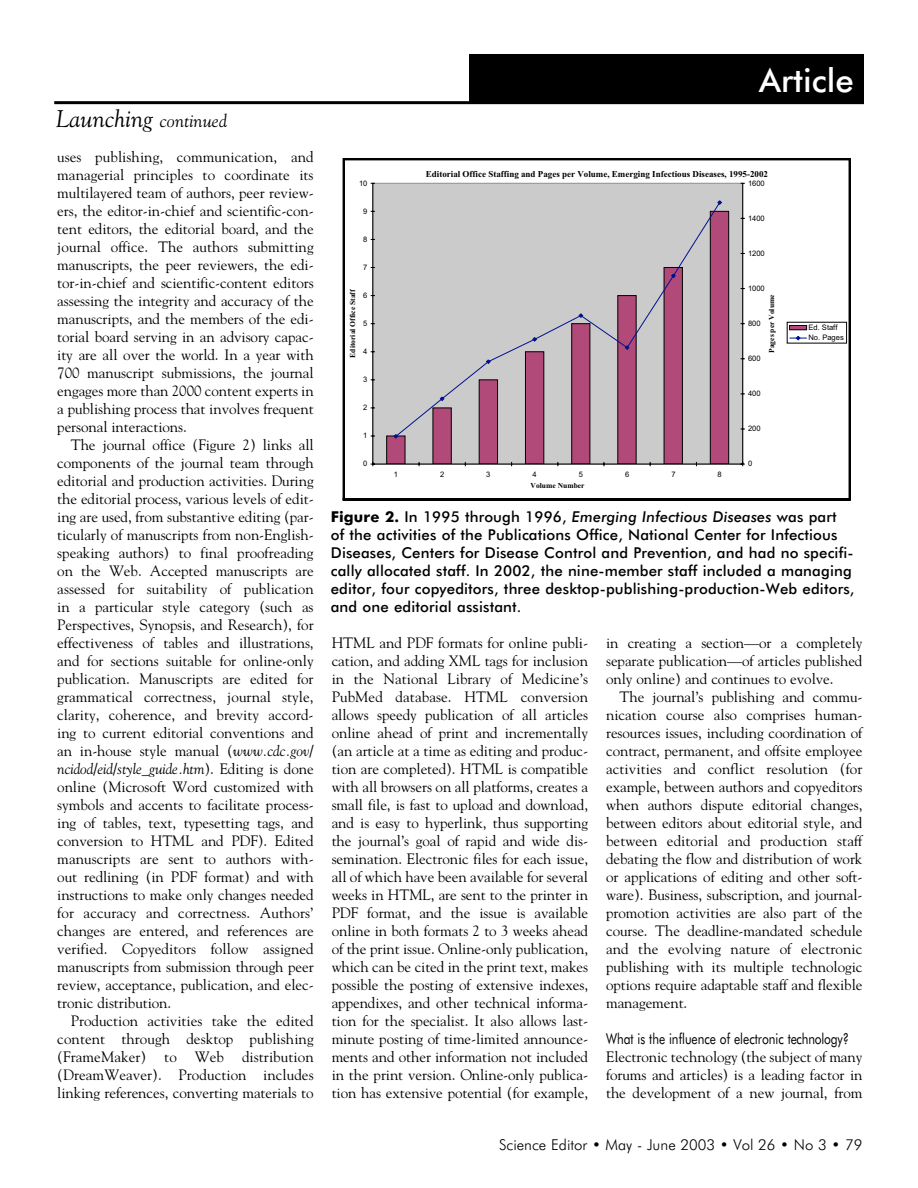
<style>
.page{position:relative;width:918px;height:1188px;background:#fff}
.page>*{position:absolute;margin:0;border:0;box-sizing:border-box;transform-origin:0 0}
.t1{font:500 33px "Futura BT";color:#fff}
.t2{font:italic 24px "Goudy";letter-spacing:.01em;color:#000}
.t3{font:15px/18px "Goudy";letter-spacing:-.005em;color:#000;text-align:justify}
.t4{font:500 15px/18px "Futura BT";letter-spacing:.01em;color:#000}
.t5{font:15px "Futura BT";color:#000;scale:.8 1}
.t6{font:300 15px "Futura BT";color:#000}
.t7{font:700 9px "Times New Roman";color:#000}
.t8{font:7.5px/10.5px "Arial";color:#000}
.t9{font:700 7.5px "Times New Roman";color:#000}
.s1{font-size:18px}
.s2{font-style:italic}
.s3{font-weight:700}
</style>
<div class="page">
<hr style="left:54px;top:101px;width:810px;height:3px;background:#000">
<svg style="left:343px;top:158px;width:508px;height:340px"></svg>
<div style="left:470px;top:54px;width:394px;height:50px;background:#000"></div>
<hr style="left:343px;top:498px;width:508px;height:3px;background:#000">
<h2 class="t2" style="left:56px;top:109px;width:173px">Launching <span class="s1">continued</span></h2>
<p class="t3" style="left:57px;top:149px;width:258px">uses publishing, communication, and managerial principles to coordinate its multilayered team of authors, peer review&shy;ers, the editor-in-chief and scientific-con&shy;tent editors, the editorial board, and the journal office. The authors submitting manuscripts, the peer reviewers, the edi&shy;tor-in-chief and scientific-content editors assessing the integrity and accuracy of the manuscripts, and the members of the edi&shy;torial board serving in an advisory capac&shy;ity are all over the world. In a year with 700 manuscript submissions, the journal engages more than 2000 content experts in a publishing process that involves frequent personal interactions.</p>
<p class="t3" style="left:57px;top:437px;width:258px;text-indent:14px">The journal office (Figure 2) links all components of the journal team through editorial and production activities. During the editorial process, various levels of edit&shy;ing are used, from substantive editing (par&shy;ticularly of manuscripts from non-English&shy;speaking authors) to final proofreading on the Web. Accepted manuscripts are assessed for suitability of publication in a particular style category (such as Perspectives, Synopsis, and Research), for effectiveness of tables and illustrations, and for sections suitable for online-only publication. Manuscripts are edited for grammatical correctness, journal style, clarity, coherence, and brevity accord&shy;ing to current editorial conventions and an in-house style manual (<span class="s2">www.cdc.gov/ ncidod/eid/style_guide.htm</span>). Editing is done online (Microsoft Word customized with symbols and accents to facilitate process&shy;ing of tables, text, typesetting tags, and conversion to HTML and PDF). Edited manuscripts are sent to authors with&shy;out redlining (in PDF format) and with instructions to make only changes needed for accuracy and correctness. Authors’ changes are entered, and references are verified. Copyeditors follow assigned manuscripts from submission through peer review, acceptance, publication, and elec&shy;tronic distribution.</p>
<p class="t3" style="left:57px;top:1013px;width:258px;text-indent:14px">Production activities take the edited content through desktop publishing (FrameMaker) to Web distribution (DreamWeaver). Production includes linking references, converting materials to</p>
<h1 class="t1" style="left:759px;top:68px;width:96px">Article</h1>
<p class="t8" style="left:359px;top:178px;width:10px">10</p>
<p class="t8" style="left:363px;top:206px;width:6px">9</p>
<p class="t8" style="left:363px;top:235px;width:6px">8</p>
<p class="t9" style="left:350px;top:358px;width:70px;rotate:-90deg">Editorial Office Staff</p>
<p class="t8" style="left:363px;top:263px;width:6px">7</p>
<p class="t8" style="left:363px;top:291px;width:6px">6</p>
<p class="t8" style="left:363px;top:319px;width:6px">5</p>
<p class="t8" style="left:363px;top:347px;width:6px">4</p>
<p class="t8" style="left:363px;top:375px;width:6px">3</p>
<p class="t8" style="left:363px;top:403px;width:6px">2</p>
<p class="t8" style="left:363px;top:431px;width:6px">1</p>
<p class="t8" style="left:363px;top:459px;width:6px">0</p>
<p class="t7" style="left:426px;top:171px;width:344px">Editorial Office Staffing and Pages per Volume, Emerging Infectious Diseases, 1995-2002</p>
<p class="t8" style="left:748px;top:178px;width:18px">1600</p>
<p class="t8" style="left:748px;top:213px;width:18px">1400</p>
<p class="t8" style="left:748px;top:249px;width:18px">1200</p>
<p class="t8" style="left:748px;top:284px;width:18px">1000</p>
<p class="t8" style="left:394px;top:469px;width:6px">1</p>
<p class="t8" style="left:440px;top:469px;width:6px">2</p>
<p class="t8" style="left:486px;top:469px;width:6px">3</p>
<p class="t8" style="left:533px;top:469px;width:6px">4</p>
<p class="t8" style="left:579px;top:469px;width:6px">5</p>
<p class="t8" style="left:625px;top:469px;width:6px">6</p>
<p class="t8" style="left:671px;top:469px;width:6px">7</p>
<p class="t8" style="left:718px;top:469px;width:6px">8</p>
<p class="t9" style="left:531px;top:483px;width:56px">Volume Number</p>
<p class="t8" style="left:748px;top:319px;width:14px">800</p>
<p class="t8" style="left:748px;top:354px;width:14px">600</p>
<p class="t9" style="left:769px;top:353px;width:60px;rotate:-90deg">Pages per Volume</p>
<p class="t8" style="left:748px;top:389px;width:14px">400</p>
<p class="t8" style="left:748px;top:424px;width:14px">200</p>
<p class="t8" style="left:748px;top:459px;width:6px">0</p>
<p class="t8" style="left:809px;top:323px;width:37px">Ed. Staff<br>No. Pages</p>
<p class="t4" style="left:331px;top:510px;width:525px"><span class="s3">Figure 2.</span> In 1995 through 1996, <span class="s2">Emerging Infectious Diseases</span> was part<br>of the activities of the Publications Office, National Center for Infectious Diseases, Centers for Disease Control and Prevention, and had no specifi&shy;cally allocated staff. In 2002, the nine-member staff included a managing editor, four copyeditors, three desktop-publishing-production-Web editors, and one editorial assistant.</p>
<p class="t3" style="left:332px;top:635px;width:258px">HTML and PDF formats for online publi&shy;cation, and adding XML tags for inclusion in the National Library of Medicine’s PubMed database. HTML conversion allows speedy publication of all articles online ahead of print and incrementally (an article at a time as editing and produc&shy;tion are completed). HTML is compatible with all browsers on all platforms, creates a small file, is fast to upload and download, and is easy to hyperlink, thus supporting the journal’s goal of rapid and wide dis&shy;semination. Electronic files for each issue, all of which have been available for several weeks in HTML, are sent to the printer in PDF format, and the issue is available online in both formats 2 to 3 weeks ahead of the print issue. Online-only publication, which can be cited in the print text, makes possible the posting of extensive indexes, appendixes, and other technical informa&shy;tion for the specialist. It also allows last&shy;minute posting of time-limited announce&shy;ments and other information not included in the print version. Online-only publica&shy;tion has extensive potential (for example,</p>
<p class="t3" style="left:606px;top:635px;width:258px">in creating a section—or a completely separate publication—of articles published only online) and continues to evolve.</p>
<p class="t3" style="left:606px;top:689px;width:258px;text-indent:14px">The journal’s publishing and commu&shy;nication course also comprises human&shy;resources issues, including coordination of contract, permanent, and offsite employee activities and conflict resolution (for example, between authors and copyeditors when authors dispute editorial changes, between editors about editorial style, and between editorial and production staff debating the flow and distribution of work or applications of editing and other soft&shy;ware). Business, subscription, and journal&shy;promotion activities are also part of the course. The deadline-mandated schedule and the evolving nature of electronic publishing with its multiple technologic options require adaptable staff and flexible management.</p>
<p class="t5" style="left:606px;top:1033px;width:305px">What is the influence of electronic technology?</p>
<p class="t3" style="left:606px;top:1049px;width:258px">Electronic technology (the subject of many forums and articles) is a leading factor in the development of a new journal, from</p>
<p class="t6" style="left:499px;top:1139px;width:365px">Science Editor • May - June 2003 • Vol 26 • No 3 • 79</p>
</div>
